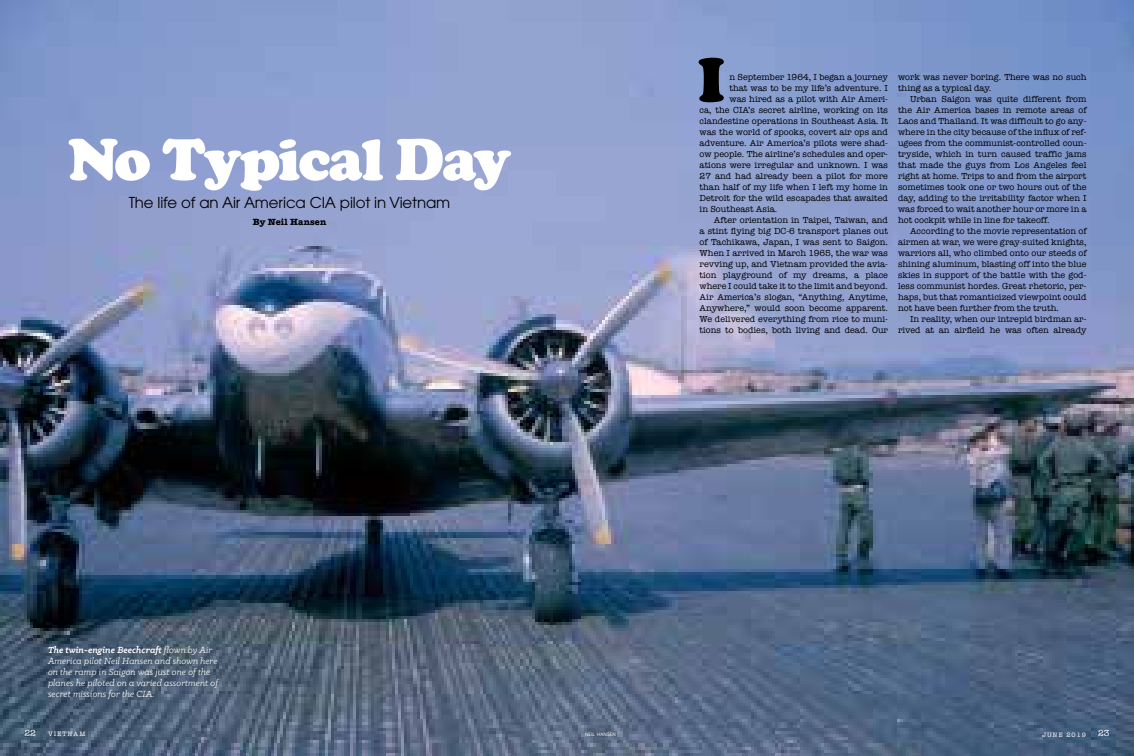
<style>
.page{position:relative;width:1134px;height:756px;background:#fff}
.page>*{position:absolute;margin:0;border:0;box-sizing:border-box;transform-origin:0 0}
.t1{font:900 65px "Cooper";color:#000}
.t2{font:900 61px "Cooper";letter-spacing:-.03em;color:#fff}
.t3{font:15px "Avant Garde";letter-spacing:-.01em;color:#000}
.t4{font:italic 10px/11px "Klinic Slab";letter-spacing:.005em;color:#fff}
.t5{font:700 9.2px "American Typewriter";letter-spacing:.01em;color:#000}
.t6{font:9px/11px "American Typewriter";color:#000;text-align:justify}
.t7{font:9px "American Typewriter";color:#fff}
.t8{font:6.5px "American Typewriter";letter-spacing:.15em;color:#fff}
.t9{font:4.5px "Benton Sans";color:#fff}
.s1{font-weight:700}
</style>
<div class="page">
<img style="left:0;top:0;width:1134px;height:756px">
<div style="left:579px;top:727px;width:43px;height:15px;background:#000;opacity:.55"></div>
<h2 class="t2" style="left:68px;top:124px;width:445px">No Typical Day</h2>
<p class="t5" style="left:253px;top:214px;width:75px">By Neil Hansen</p>
<h3 class="t3" style="left:129px;top:194px;width:323px">The life of an Air America CIA pilot in Vietnam</h3>
<h1 class="t1" style="left:698px;top:42px;width:28px">I</h1>
<p class="t6" style="left:730px;top:71px;width:160px">n September 1964, I began a journey</p>
<p class="t6" style="left:730px;top:82px;width:160px">that was to be my life’s adventure. I</p>
<p class="t6" style="left:730px;top:93px;width:160px">was hired as a pilot with Air Ameri-</p>
<p class="t6" style="left:700px;top:104px;width:190px">ca, the CIA’s secret airline, working on its</p>
<p class="t6" style="left:700px;top:115px;width:190px">clandestine operations in Southeast Asia. It</p>
<p class="t6" style="left:700px;top:126px;width:190px">was the world of spooks, covert air ops and</p>
<p class="t6" style="left:700px;top:137px;width:190px">adventure. Air America’s pilots were shad-</p>
<p class="t6" style="left:700px;top:148px;width:190px">ow people. The airline’s schedules and oper-</p>
<p class="t6" style="left:700px;top:159px;width:190px">ations were irregular and unknown. I was</p>
<p class="t6" style="left:700px;top:170px;width:190px">27 and had already been a pilot for more</p>
<p class="t6" style="left:700px;top:181px;width:190px">than half of my life when I left my home in</p>
<p class="t6" style="left:700px;top:192px;width:190px">Detroit for the wild escapades that awaited</p>
<p class="t6" style="left:700px;top:203px;width:79px">in Southeast Asia.</p>
<p class="t6" style="left:714px;top:214px;width:176px">After orientation in Taipei, Taiwan, and</p>
<p class="t6" style="left:700px;top:225px;width:190px">a stint flying big DC-6 transport planes out</p>
<p class="t6" style="left:700px;top:236px;width:190px">of Tachikawa, Japan, I was sent to Saigon.</p>
<p class="t6" style="left:700px;top:247px;width:190px">When I arrived in March 1965, the war was</p>
<p class="t6" style="left:700px;top:258px;width:190px">revving up, and Vietnam provided the avia-</p>
<p class="t6" style="left:700px;top:269px;width:190px">tion playground of my dreams, a place</p>
<p class="t6" style="left:700px;top:280px;width:190px">where I could take it to the limit and beyond.</p>
<p class="t6" style="left:700px;top:291px;width:190px">Air America’s slogan, “Anything, Anytime,</p>
<p class="t6" style="left:700px;top:302px;width:190px">Anywhere,” would soon become apparent.</p>
<p class="t6" style="left:700px;top:313px;width:190px">We delivered everything from rice to muni-</p>
<p class="t6" style="left:700px;top:324px;width:190px">tions to bodies, both living and dead. Our</p>
<p class="t6" style="left:898px;top:71px;width:190px">work was never boring. There was no such thing as a typical day.</p>
<p class="t6" style="left:898px;top:93px;width:190px;text-indent:12px">Urban Saigon was quite different from the Air America bases in remote areas of Laos and Thailand. It was difficult to go any&shy;where in the city because of the influx of ref&shy;ugees from the communist-controlled coun&shy;tryside, which in turn caused traffic jams that made the guys from Los Angeles feel right at home. Trips to and from the airport sometimes took one or two hours out of the day, adding to the irritability factor when I was forced to wait another hour or more in a hot cockpit while in line for takeoff.</p>
<p class="t6" style="left:898px;top:225px;width:190px;text-indent:12px">According to the movie representation of airmen at war, we were gray-suited knights, warriors all, who climbed onto our steeds of shining aluminum, blasting off into the blue skies in support of the battle with the god&shy;less communist hordes. Great rhetoric, per&shy;haps, but that romanticized viewpoint could not have been further from the truth.</p>
<p class="t6" style="left:898px;top:313px;width:190px;text-align:right">In reality, when our intrepid birdman ar&shy;rived at an airfield he was often already</p>
<p class="t4" style="left:48px;top:644px;width:172px"><span class="s1">The twin-engine Beechcraft</span> flown by Air America pilot Neil Hansen and shown here on the ramp in Saigon was just one of the planes he piloted on a varied assortment of secret missions for the CIA.</p>
<p class="t7" style="left:25px;top:727px;width:13px">22</p>
<p class="t8" style="left:48px;top:729px;width:39px">VIETNAM</p>
<p class="t9" style="left:585px;top:732px;width:32px">NEIL HANSEN</p>
<p class="t8" style="left:1042px;top:729px;width:45px">JUNE 2019</p>
<p class="t7" style="left:1098px;top:727px;width:13px">23</p>
</div>
